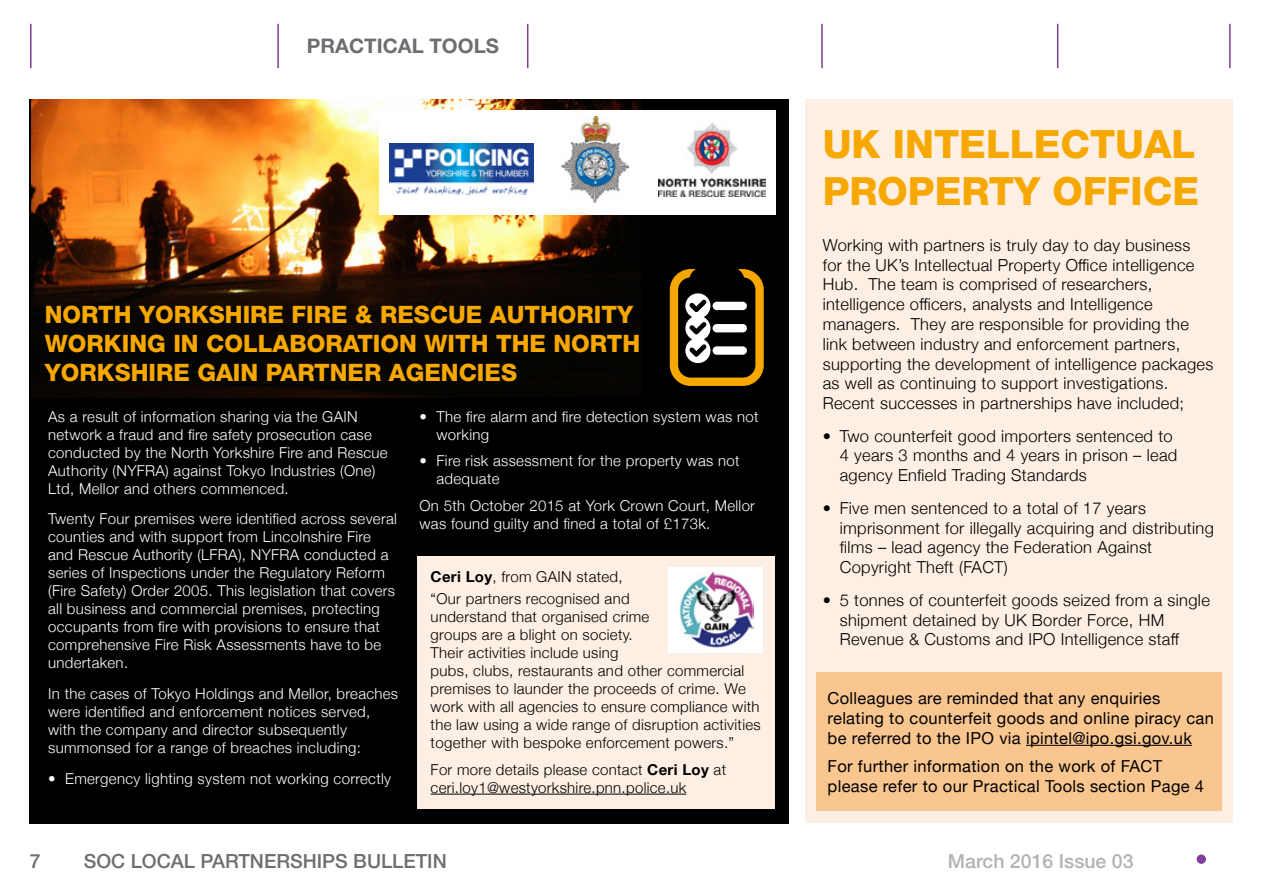
<style>
.page{position:relative;width:1263px;height:893px;background:#fff}
.page>*{position:absolute;margin:0;border:0;box-sizing:border-box;transform-origin:0 0}
.t1{font:800 39px/46.8px "Helvetica Neue LT Pro";color:#f7a800}
.t2{font:800 24px/28.8px "Helvetica Neue LT Pro";color:#f7a800}
.t3{font:700 20.1px "Helvetica Neue LT Pro";color:#6d6e71}
.t4{font:500 19.5px "Helvetica Neue LT Pro";color:#6d6e71}
.t5{font:500 19.5px "Helvetica Neue LT Pro";color:#b1b4b6}
.t6{font:300 16.5px/19.8px "Helvetica Neue";letter-spacing:.02em;color:#000}
.t7{font:16.5px/19.8px "Helvetica Neue";letter-spacing:.02em;color:#000}
.t8{font:300 15px/18px "Helvetica Neue";letter-spacing:.02em;color:#fff}
.t9{font:300 15px/18px "Helvetica Neue";letter-spacing:.02em;color:#000}
.s1{font-weight:700}
</style>
<div class="page">
<div style="left:1197px;top:854px;width:9px;height:10px;background:#7f3f98;border-radius:50%"></div>
<div style="left:805px;top:100px;width:428px;height:723px;background:#fdefe3"></div>
<hr style="left:30px;top:24px;width:2px;height:44px;background:#7f3f98">
<hr style="left:277px;top:24px;width:2px;height:44px;background:#7f3f98">
<hr style="left:527px;top:24px;width:1px;height:44px;background:#7f3f98">
<hr style="left:821px;top:24px;width:2px;height:44px;background:#7f3f98">
<hr style="left:1057px;top:24px;width:1px;height:44px;background:#7f3f98">
<hr style="left:1229px;top:24px;width:1px;height:44px;background:#7f3f98">
<div style="left:30px;top:99px;width:759px;height:725px;background:#000"></div>
<img style="left:32px;top:99px;width:608px;height:298px">
<div style="left:816px;top:672px;width:405px;height:138px;background:#fac690"></div>
<hr style="left:1026px;top:745px;width:166px;height:1px;background:#000">
<div style="left:417px;top:556px;width:357px;height:253px;background:#fdefe3"></div>
<hr style="left:431px;top:794px;width:255px;height:1px;background:#000">
<div style="left:668px;top:567px;width:94px;height:86px;background:#fff"></div>
<img style="left:680px;top:571px;width:73px;height:77px">
<div style="left:380px;top:110px;width:396px;height:105px;background:#fff"></div>
<img style="left:658px;top:123px;width:108px;height:73px">
<img style="left:562px;top:117px;width:66px;height:86px">
<svg style="left:670px;top:269px;width:94px;height:117px"></svg>
<img style="left:390px;top:143px;width:144px;height:52px">
<h3 class="t3" style="left:307px;top:34px;width:194px">PRACTICAL TOOLS</h3>
<h2 class="t2" style="left:45px;top:300px;width:597px">NORTH YORKSHIRE FIRE &amp; RESCUE AUTHORITY<br>WORKING IN COLLABORATION WITH THE NORTH<br>YORKSHIRE GAIN PARTNER AGENCIES</h2>
<p class="t8" style="left:48px;top:406px;width:341px">As a result of information sharing via the GAIN network a fraud and fire safety prosecution case conducted by the North Yorkshire Fire and Rescue Authority (NYFRA) against Tokyo Industries (One)<br>Ltd, Mellor and others commenced.</p>
<p class="t8" style="left:48px;top:509px;width:350px">Twenty Four premises were identified across several counties and with support from Lincolnshire Fire and Rescue Authority (LFRA), NYFRA conducted a series of Inspections under the Regulatory Reform (Fire Safety) Order 2005. This legislation that covers all business and commercial premises, protecting occupants from fire with provisions to ensure that comprehensive Fire Risk Assessments have to be undertaken.</p>
<p class="t8" style="left:48px;top:684px;width:351px">In the cases of Tokyo Holdings and Mellor, breaches were identified and enforcement notices served, with the company and director subsequently summonsed for a range of breaches including:</p>
<p class="t8" style="left:48px;top:768px;width:344px">• Emergency lighting system not working correctly</p>
<p class="t8" style="left:437px;top:406px;width:323px;text-indent:-17px">• The fire alarm and fire detection system was not working</p>
<p class="t8" style="left:437px;top:451px;width:304px;text-indent:-17px">• Fire risk assessment for the property was not adequate</p>
<p class="t8" style="left:420px;top:495px;width:337px">On 5th October 2015 at York Crown Court, Mellor was found guilty and fined a total of £173k.</p>
<p class="t9" style="left:431px;top:564px;width:200px;line-height:22.2px"><span class="s1">Ceri Loy</span>, from GAIN stated, “Our partners recognised and</p>
<p class="t9" style="left:431px;top:607px;width:332px">understand that organised crime<br>groups are a blight on society.<br>Their activities include using<br>pubs, clubs, restaurants and other commercial premises to launder the proceeds of crime. We work with all agencies to ensure compliance with the law using a wide range of disruption activities together with bespoke enforcement powers.”</p>
<p class="t9" style="left:431px;top:759px;width:297px">For more details please contact <span class="s1">Ceri Loy</span> at ceri.loy1@westyorkshire.pnn.police.uk</p>
<h1 class="t1" style="left:823px;top:121px;width:378px">UK INTELLECTUAL<br>PROPERTY OFFICE</h1>
<p class="t6" style="left:823px;top:234px;width:392px">Working with partners is truly day to day business for the UK’s Intellectual Property Office intelligence Hub. The team is comprised of researchers, intelligence officers, analysts and Intelligence managers. They are responsible for providing the link between industry and enforcement partners, supporting the development of intelligence packages as well as continuing to support investigations.<br>Recent successes in partnerships have included;</p>
<p class="t6" style="left:840px;top:425px;width:339px;text-indent:-17px">• Two counterfeit good importers sentenced to<br>4 years 3 months and 4 years in prison – lead agency Enfield Trading Standards</p>
<p class="t6" style="left:840px;top:497px;width:376px;text-indent:-17px">• Five men sentenced to a total of 17 years imprisonment for illegally acquiring and distributing films – lead agency the Federation Against Copyright Theft (FACT)</p>
<p class="t6" style="left:840px;top:589px;width:372px;text-indent:-17px">• 5 tonnes of counterfeit goods seized from a single shipment detained by UK Border Force, HM<br>Revenue &amp; Customs and IPO Intelligence staff</p>
<p class="t7" style="left:828px;top:689px;width:388px">Colleagues are reminded that any enquiries relating to counterfeit goods and online piracy can be referred to the IPO via ipintel@ipo.gsi.gov.uk</p>
<p class="t7" style="left:828px;top:757px;width:378px">For further information on the work of FACT please refer to our Practical Tools section Page 4</p>
<h3 class="t4" style="left:30px;top:850px;width:12px">7</h3>
<h3 class="t4" style="left:84px;top:850px;width:365px">SOC LOCAL PARTNERSHIPS BULLETIN</h3>
<h3 class="t5" style="left:948px;top:850px;width:187px">March 2016 Issue 03</h3>
</div>
